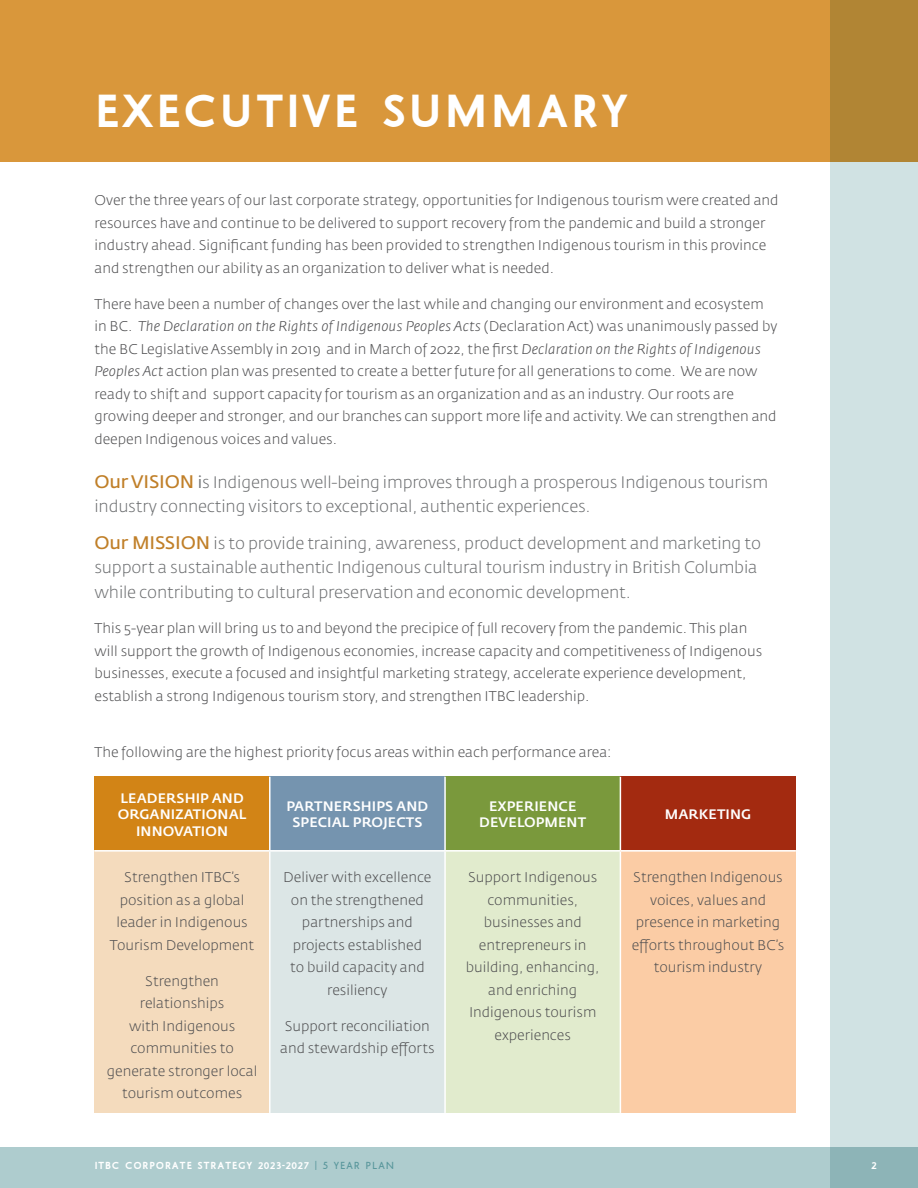
<style>
.page{position:relative;width:918px;height:1188px;background:#fff}
.page>*{position:absolute;margin:0;border:0;box-sizing:border-box;transform-origin:0 0}
.t1{font:700 47.1px "Aboriginal Sans";letter-spacing:.09em;color:#fff}
.t2{font:300 16.5px/24px "Fedra Sans Std";letter-spacing:-.01em;color:#6d6f71}
.t3{font:300 13.95px/22.5px "Fedra Sans Std";color:#4d4d4f;text-align:center}
.t4{font:500 13.65px/16.5px "Fedra Sans Std";letter-spacing:.01em;color:#fff;text-align:center}
.t5{font:700 10.5px "Aboriginal Sans";color:#fff}
.t6{font:700 10.35px "Aboriginal Sans";letter-spacing:.01em;color:#fff}
.s1{font-style:italic}
.s2{font-weight:400;font-size:18px;color:#c07f28}
.s3{font-weight:400}
.s4{font-weight:400;color:#59979c}
</style>
<div class="page">
<div style="left:0;top:0;width:918px;height:162px;background:#d9973b"></div>
<svg style="left:830px;top:0;width:88px;height:1148px;background:#cbd4ca"></svg>
<svg style="left:0;top:1148px;width:918px;height:40px;background:#abc9cb"></svg>
<div style="left:94px;top:777px;width:176px;height:74px;background:#d28416"></div>
<div style="left:270px;top:777px;width:175px;height:74px;background:#7594af"></div>
<div style="left:445px;top:777px;width:175px;height:74px;background:#7a993c"></div>
<div style="left:620px;top:777px;width:176px;height:74px;background:#a32a10"></div>
<div style="left:94px;top:851px;width:176px;height:262px;background:#f4dbbd"></div>
<div style="left:270px;top:851px;width:175px;height:262px;background:#dce6e6"></div>
<div style="left:445px;top:851px;width:175px;height:262px;background:#e1ebcd"></div>
<div style="left:620px;top:851px;width:176px;height:262px;background:#fbcca5"></div>
<hr style="left:269px;top:777px;width:2px;height:73px;background:#fff">
<hr style="left:444px;top:777px;width:2px;height:73px;background:#fff">
<hr style="left:620px;top:777px;width:1px;height:73px;background:#fff">
<hr style="left:94px;top:850px;width:176px;height:2px;background:#fff">
<hr style="left:270px;top:850px;width:175px;height:2px;background:#fff">
<hr style="left:269px;top:852px;width:2px;height:261px;background:#fff">
<hr style="left:445px;top:850px;width:175px;height:2px;background:#fff">
<hr style="left:444px;top:852px;width:2px;height:261px;background:#fff">
<hr style="left:620px;top:850px;width:176px;height:2px;background:#fff">
<hr style="left:620px;top:852px;width:1px;height:261px;background:#fff">
<h1 class="t1" style="left:97px;top:77px;width:90px">EXECUTI</h1>
<h1 class="t1" style="left:303px;top:77px;width:145px">VE SUMMAR</h1>
<h1 class="t1" style="left:603px;top:77px;width:27px">Y</h1>
<p class="t3" style="left:94px;top:189px;width:686px;text-align:left">Over the three years of our last corporate strategy, opportunities for Indigenous tourism were created and resources have and continue to be delivered to support recovery from the pandemic and build a stronger industry ahead. Significant funding has been provided to strengthen Indigenous tourism in this province and strengthen our ability as an organization to deliver what is needed.</p>
<p class="t3" style="left:94px;top:293px;width:685px;text-align:left">There have been a number of changes over the last while and changing our environment and ecosystem in BC. <span class="s1">The Declaration on the Rights of Indigenous Peoples Acts</span> (Declaration Act) was unanimously passed by the BC Legislative Assembly in 2019 and in March of 2022, the first <span class="s1">Declaration on the Rights of Indigenous Peoples Act</span> action plan was presented to create a better future for all generations to come. We are now ready to shift and support capacity for tourism as an organization and as an industry. Our roots are growing deeper and stronger, and our branches can support more life and activity. We can strengthen and deepen Indigenous voices and values.</p>
<p class="t2" style="left:94px;top:470px;width:675px"><span class="s2">Our VISION</span> <span class="s3">i</span>s Indigenous well-being improves through a prosperous Indigenous tourism industry connecting visitors to exceptional, authentic experiences.</p>
<p class="t2" style="left:94px;top:532px;width:668px"><span class="s2">Our MISSION</span> is to provide training, awareness, product development and marketing to support a sustainable authentic Indigenous cultural tourism industry in British Columbia while contributing to cultural preservation and economic development.</p>
<p class="t3" style="left:94px;top:617px;width:669px;text-align:left">This 5-year plan will bring us to and beyond the precipice of full recovery from the pandemic. This plan will support the growth of Indigenous economies, increase capacity and competitiveness of Indigenous businesses, execute a focused and insightful marketing strategy, accelerate experience development, establish a strong Indigenous tourism story, and strengthen ITBC leadership.</p>
<p class="t3" style="left:94px;top:741px;width:519px">The following are the highest priority focus areas within each performance area:</p>
<p class="t4" style="left:118px;top:790px;width:130px">LEADERSHIP AND<br>ORGANIZATIONAL<br>INNOVATION</p>
<p class="t4" style="left:287px;top:798px;width:143px">PARTNERSHIPS AND<br>SPECIAL PROJECTS</p>
<p class="t4" style="left:479px;top:798px;width:108px">EXPERIENCE<br>DEVELOPMENT</p>
<p class="t4" style="left:665px;top:806px;width:88px">MARKETING</p>
<p class="t3" style="left:110px;top:866px;width:146px">Strengthen ITBC’s position as a global leader in Indigenous<br>Tourism Development</p>
<p class="t3" style="left:107px;top:970px;width:152px">Strengthen relationships<br>with Indigenous communities to generate stronger local tourism outcomes</p>
<p class="t3" style="left:466px;top:866px;width:135px">Support Indigenous communities, businesses and entrepreneurs in building, enhancing, and enriching<br>Indigenous tourism experiences</p>
<p class="t3" style="left:632px;top:866px;width:154px">Strengthen Indigenous voices, values and presence in marketing efforts throughout BC’s tourism industry</p>
<p class="t3" style="left:283px;top:866px;width:150px">Deliver with excellence on the strengthened partnerships and projects established<br>to build capacity and resiliency</p>
<p class="t3" style="left:280px;top:1015px;width:156px">Support reconciliation and stewardship efforts</p>
<p class="t6" style="left:95px;top:1158px;width:39px">ITBC COR</p>
<p class="t6" style="left:150px;top:1158px;width:15px">PORATE</p>
<p class="t6" style="left:198px;top:1158px;width:8px">STRATEG</p>
<p class="t6" style="left:247px;top:1158px;width:149px">Y 2023-2027 <span class="s4">| 5 YEAR PLAN</span></p>
<p class="t5" style="left:871px;top:1158px;width:8px">2</p>
</div>
